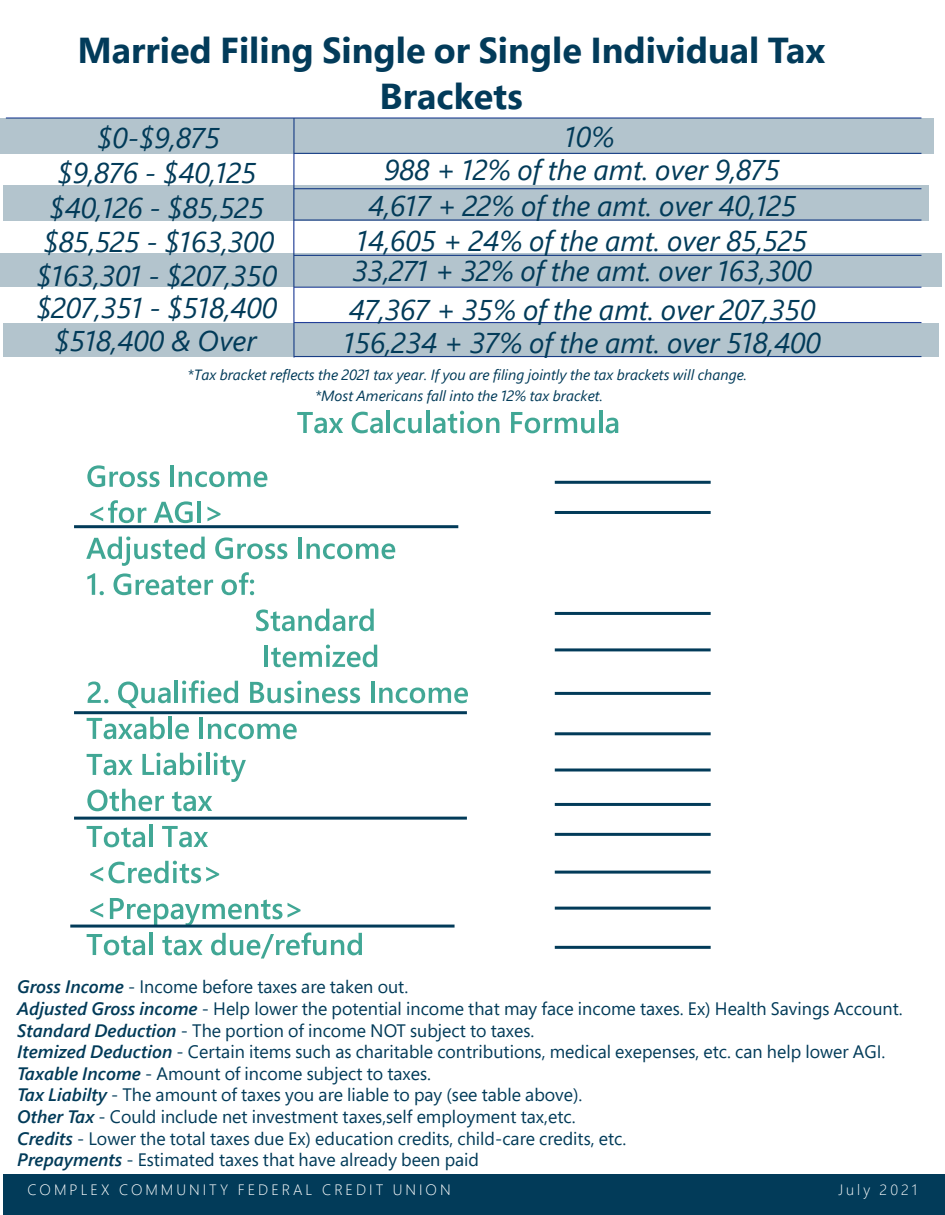
<style>
.page{position:relative;width:945px;height:1215px;background:#fff}
.page>*{position:absolute;margin:0;border:0;box-sizing:border-box;transform-origin:0 0}
.t1{font:700 36px/45.3px "Segoe Pro";color:#023b5a;text-align:center}
.t2{font:italic 28.5px/33.9px "Segoe Pro";color:#023b59;text-align:center}
.t3{font:18px/21.6px "Segoe Pro";color:#023b59}
.t4{font:300 15px "Segoe Pro";letter-spacing:.2em;color:#fff}
.t5{font:italic 14.85px/21.6px "Segoe Pro";color:#023b59}
.s1{font-weight:600;font-style:italic}
</style>
<div class="page">
<div style="left:3px;top:1174px;width:942px;height:41px;background:#023b59"></div>
<svg style="left:297px;top:412px;width:46px;height:21px"></svg>
<svg style="left:352px;top:412px;width:31px;height:21px"></svg>
<hr style="left:387px;top:411px;width:3px;height:22px;background:#41a795">
<svg style="left:393px;top:418px;width:29px;height:15px"></svg>
<hr style="left:426px;top:411px;width:4px;height:22px;background:#41a795">
<svg style="left:433px;top:411px;width:66px;height:22px"></svg>
<svg style="left:511px;top:412px;width:83px;height:21px"></svg>
<hr style="left:599px;top:411px;width:3px;height:22px;background:#41a795">
<svg style="left:606px;top:418px;width:12px;height:15px"></svg>
<svg style="left:87px;top:465px;width:73px;height:22px"></svg>
<hr style="left:170px;top:466px;width:4px;height:21px;background:#41a795">
<svg style="left:179px;top:471px;width:88px;height:16px"></svg>
<svg style="left:90px;top:500px;width:56px;height:23px"></svg>
<svg style="left:154px;top:501px;width:39px;height:22px"></svg>
<hr style="left:197px;top:502px;width:4px;height:21px;background:#41a795">
<svg style="left:207px;top:506px;width:14px;height:15px"></svg>
<svg style="left:86px;top:537px;width:119px;height:29px"></svg>
<svg style="left:215px;top:537px;width:72px;height:22px"></svg>
<hr style="left:298px;top:538px;width:4px;height:21px;background:#41a795">
<svg style="left:307px;top:543px;width:88px;height:16px"></svg>
<svg style="left:87px;top:573px;width:17px;height:22px"></svg>
<svg style="left:113px;top:573px;width:100px;height:22px"></svg>
<svg style="left:222px;top:572px;width:32px;height:23px"></svg>
<svg style="left:256px;top:609px;width:118px;height:22px"></svg>
<hr style="left:264px;top:646px;width:4px;height:21px;background:#41a795">
<svg style="left:271px;top:645px;width:106px;height:22px"></svg>
<svg style="left:88px;top:682px;width:20px;height:21px"></svg>
<svg style="left:118px;top:682px;width:53px;height:26px"></svg>
<hr style="left:174px;top:681px;width:4px;height:22px;background:#41a795">
<svg style="left:182px;top:680px;width:56px;height:23px"></svg>
<svg style="left:250px;top:681px;width:110px;height:22px"></svg>
<hr style="left:371px;top:682px;width:3px;height:21px;background:#41a795">
<svg style="left:379px;top:688px;width:89px;height:15px"></svg>
<svg style="left:87px;top:717px;width:78px;height:22px"></svg>
<hr style="left:168px;top:717px;width:4px;height:22px;background:#41a795">
<svg style="left:175px;top:724px;width:14px;height:15px"></svg>
<hr style="left:199px;top:718px;width:4px;height:21px;background:#41a795">
<svg style="left:208px;top:724px;width:89px;height:15px"></svg>
<svg style="left:87px;top:754px;width:46px;height:21px"></svg>
<svg style="left:142px;top:753px;width:60px;height:22px"></svg>
<hr style="left:206px;top:753px;width:3px;height:22px;background:#41a795">
<svg style="left:214px;top:753px;width:32px;height:29px"></svg>
<svg style="left:87px;top:789px;width:77px;height:22px"></svg>
<svg style="left:172px;top:791px;width:40px;height:20px"></svg>
<svg style="left:87px;top:826px;width:58px;height:21px"></svg>
<hr style="left:149px;top:825px;width:3px;height:22px;background:#41a795">
<svg style="left:162px;top:826px;width:46px;height:21px"></svg>
<svg style="left:90px;top:861px;width:129px;height:22px"></svg>
<svg style="left:90px;top:903px;width:13px;height:15px"></svg>
<svg style="left:110px;top:898px;width:191px;height:27px"></svg>
<svg style="left:87px;top:934px;width:58px;height:21px"></svg>
<hr style="left:149px;top:933px;width:3px;height:22px;background:#41a795">
<svg style="left:162px;top:936px;width:41px;height:19px"></svg>
<svg style="left:211px;top:932px;width:151px;height:27px"></svg>
<hr style="left:74px;top:525px;width:384px;height:3px;background:#023b59">
<hr style="left:74px;top:711px;width:393px;height:3px;background:#023b59">
<hr style="left:74px;top:817px;width:393px;height:3px;background:#023b59">
<hr style="left:70px;top:925px;width:385px;height:3px;background:#023b59">
<hr style="left:555px;top:481px;width:156px;height:3px;background:#023b59">
<hr style="left:555px;top:511px;width:156px;height:3px;background:#023b59">
<hr style="left:555px;top:612px;width:156px;height:3px;background:#023b59">
<hr style="left:555px;top:648px;width:156px;height:3px;background:#023b59">
<hr style="left:555px;top:692px;width:156px;height:3px;background:#023b59">
<hr style="left:555px;top:732px;width:156px;height:3px;background:#023b59">
<hr style="left:555px;top:769px;width:156px;height:3px;background:#023b59">
<hr style="left:555px;top:803px;width:156px;height:3px;background:#023b59">
<hr style="left:555px;top:833px;width:156px;height:3px;background:#023b59">
<hr style="left:555px;top:871px;width:156px;height:3px;background:#023b59">
<hr style="left:555px;top:946px;width:156px;height:3px;background:#023b59">
<hr style="left:555px;top:907px;width:156px;height:3px;background:#023b59">
<hr style="left:6px;top:117px;width:915px;height:2px;background:#223f99">
<svg style="left:293px;top:117px;width:2px;height:241px"></svg>
<hr style="left:294px;top:287px;width:627px;height:1px;background:#223f99">
<hr style="left:294px;top:322px;width:627px;height:1px;background:#223f99">
<div style="left:0;top:119px;width:934px;height:35px;background:#b3c4cd"></div>
<svg style="left:3px;top:186px;width:925px;height:35px;background:#abbdc9"></svg>
<div style="left:0;top:253px;width:942px;height:34px;background:#b3c4cd"></div>
<div style="left:3px;top:323px;width:935px;height:34px;background:#b3c4cd"></div>
<h1 class="t1" style="left:77px;top:27px;width:749px">Married Filing Single or Single Individual Tax<br>Brackets</h1>
<h2 class="t2" style="left:36px;top:120px;width:242px">$0-$9,875<br>$9,876 - $40,125 $40,126 - $85,525 $85,525 - $163,300 $163,301 - $207,350 $207,351 - $518,400 $518,400 &amp; Over</h2>
<h2 class="t2" style="left:565px;top:119px;width:51px">10%</h2>
<h2 class="t2" style="left:384px;top:152px;width:398px">988 + 12% of the amt. over 9,875</h2>
<h2 class="t2" style="left:368px;top:188px;width:430px">4,617 + 22% of the amt. over 40,125</h2>
<h2 class="t2" style="left:357px;top:223px;width:452px">14,605 + 24% of the amt. over 85,525</h2>
<h2 class="t2" style="left:353px;top:253px;width:461px">33,271 + 32% of the amt. over 163,300</h2>
<h2 class="t2" style="left:349px;top:292px;width:468px">47,367 + 35% of the amt. over 207,350</h2>
<h2 class="t2" style="left:344px;top:326px;width:478px">156,234 + 37% of the amt. over 518,400</h2>
<p class="t5" style="left:315px;top:363px;width:433px;text-indent:-128px">*Tax bracket reflects the 2021 tax year. If you are filing jointly the tax brackets will change. *Most Americans fall into the 12% tax bracket.</p>
<p class="t3" style="left:17px;top:976px;width:887px"><span class="s1">Gross Income</span> - Income before taxes are taken out.<br><span class="s1">Adjusted Gross income</span> - Help lower the potential income that may face income taxes. Ex) Health Savings Account.<br><span class="s1">Standard Deduction</span> - The portion of income NOT subject to taxes.<br><span class="s1">Itemized Deduction</span> - Certain items such as charitable contributions, medical exepenses, etc. can help lower AGI.<br><span class="s1">Taxable Income</span> - Amount of income subject to taxes.<br><span class="s1">Tax Liabilty</span> - The amount of taxes you are liable to pay (see table above).<br><span class="s1">Other Tax</span> - Could include net investment taxes,self employment tax,etc.<br><span class="s1">Credits</span> - Lower the total taxes due Ex) education credits, child-care credits, etc.<br><span class="s1">Prepayments</span> - Estimated taxes that have already been paid</p>
<p class="t4" style="left:28px;top:1179px;width:425px">COMPLEX COMMUNITY FEDERAL CREDIT UNION</p>
<p class="t4" style="left:838px;top:1179px;width:80px">July 2021</p>
</div>
